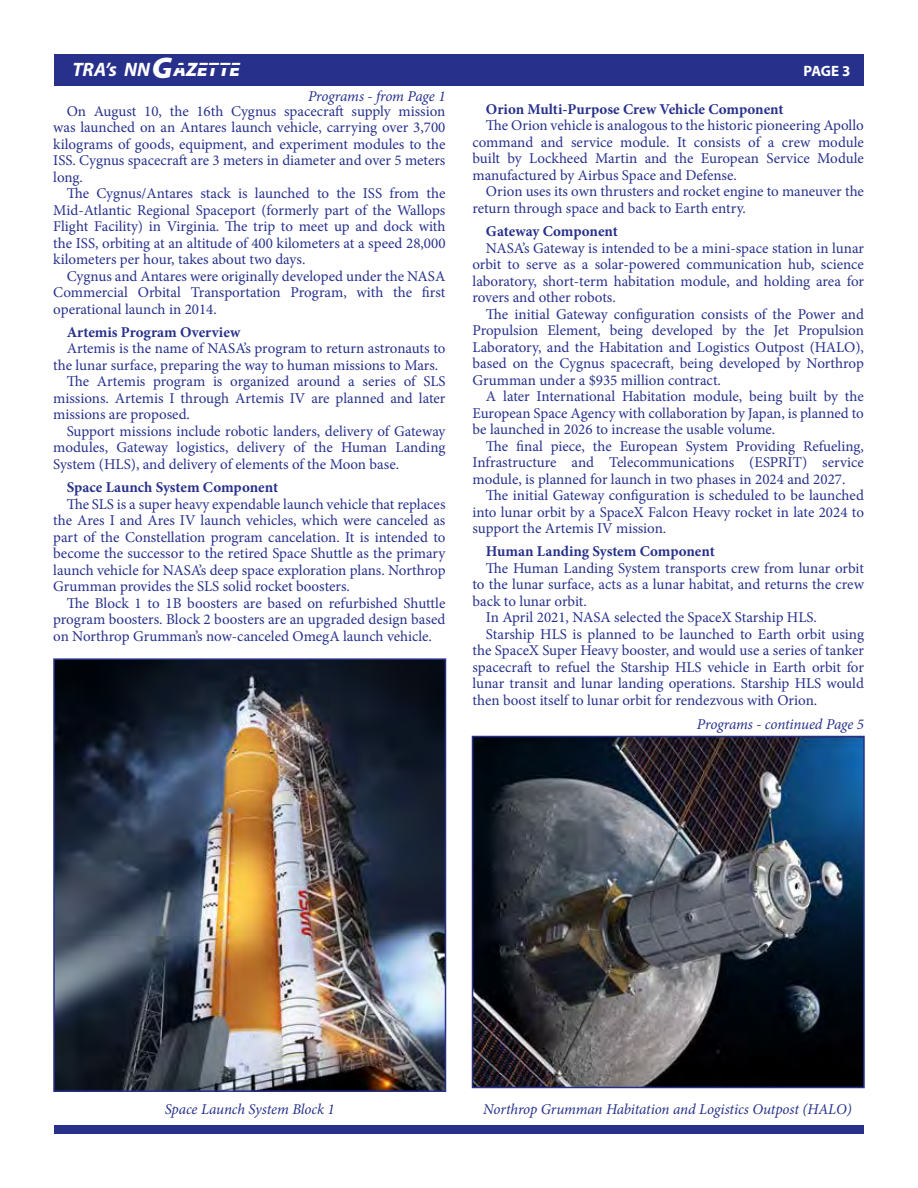
<style>
.page{position:relative;width:918px;height:1188px;background:#fff}
.page>*{position:absolute;margin:0;border:0;box-sizing:border-box;transform-origin:0 0}
.t1{font:italic 700 19.5px "Myriad Pro";color:#fff}
.t2{font:15px "Minion Pro";color:#27318b}
.t3{font:700 15px "Minion Pro";color:#27318b}
.t4{font:italic 15px "Minion Pro";letter-spacing:-.01em;color:#27318b}
.t5{font:700 15px "Myriad Pro";color:#fff}
.s1{font-weight:900;font-size:30px}
.s2{font-weight:900}
</style>
<div class="page">
<div style="left:54px;top:1125px;width:810px;height:9px;background:#27318b"></div>
<div style="left:54px;top:54px;width:810px;height:32px;background:#27318b"></div>
<img style="left:56px;top:661px;width:387px;height:428px">
<div style="left:53px;top:658px;width:393px;height:434px;border:2px solid #27318b"></div>
<img style="left:475px;top:739px;width:387px;height:346px">
<div style="left:472px;top:736px;width:393px;height:352px;border:2px solid #27318b"></div>
<p class="t1" style="left:72px;top:57px;width:169px">TRA’s NN<span class="s1">G</span><span class="s2">AZETTE</span></p>
<p class="t5" style="left:804px;top:61px;width:48px">PAGE 3</p>
<p class="t4" style="left:308px;top:86px;width:139px">Programs - from Page 1</p>
<p class="t3" style="left:486px;top:99px;width:299px">Orion Multi-Purpose Crew Vehicle Component</p>
<p class="t2" style="left:486px;top:116px;width:379px">The Orion vehicle is analogous to the historic pioneering Apollo</p>
<p class="t2" style="left:472px;top:132px;width:393px">command and service module. It consists of a crew module</p>
<p class="t2" style="left:472px;top:149px;width:393px">built by Lockheed Martin and the European Service Module</p>
<p class="t2" style="left:472px;top:165px;width:266px">manufactured by Airbus Space and Defense.</p>
<p class="t2" style="left:486px;top:182px;width:380px">Orion uses its own thrusters and rocket engine to maneuver the</p>
<p class="t2" style="left:472px;top:198px;width:275px">return through space and back to Earth entry.</p>
<p class="t3" style="left:486px;top:221px;width:133px">Gateway Component</p>
<p class="t2" style="left:486px;top:238px;width:380px">NASA’s Gateway is intended to be a mini-space station in lunar</p>
<p class="t2" style="left:472px;top:254px;width:393px">orbit to serve as a solar-powered communication hub, science</p>
<p class="t2" style="left:472px;top:271px;width:393px">laboratory, short-term habitation module, and holding area for</p>
<p class="t2" style="left:472px;top:287px;width:145px">rovers and other robots.</p>
<p class="t2" style="left:486px;top:304px;width:380px">The initial Gateway configuration consists of the Power and</p>
<p class="t2" style="left:472px;top:320px;width:393px">Propulsion Element, being developed by the Jet Propulsion</p>
<p class="t2" style="left:472px;top:337px;width:393px">Laboratory, and the Habitation and Logistics Outpost (HALO),</p>
<p class="t2" style="left:472px;top:353px;width:393px">based on the Cygnus spacecraft, being developed by Northrop</p>
<p class="t2" style="left:472px;top:370px;width:250px">Grumman under a $935 million contract.</p>
<p class="t2" style="left:486px;top:386px;width:379px">A later International Habitation module, being built by the</p>
<p class="t2" style="left:472px;top:403px;width:393px">European Space Agency with collaboration by Japan, is planned to</p>
<p class="t2" style="left:472px;top:419px;width:304px">be launched in 2026 to increase the usable volume.</p>
<p class="t2" style="left:486px;top:436px;width:379px">The final piece, the European System Providing Refueling,</p>
<p class="t2" style="left:472px;top:452px;width:393px">Infrastructure and Telecommunications (ESPRIT) service</p>
<p class="t2" style="left:472px;top:469px;width:375px">module, is planned for launch in two phases in 2024 and 2027.</p>
<p class="t2" style="left:486px;top:485px;width:379px">The initial Gateway configuration is scheduled to be launched</p>
<p class="t2" style="left:472px;top:502px;width:393px">into lunar orbit by a SpaceX Falcon Heavy rocket in late 2024 to</p>
<p class="t2" style="left:472px;top:518px;width:195px">support the Artemis IV mission.</p>
<p class="t3" style="left:486px;top:541px;width:230px">Human Landing System Component</p>
<p class="t2" style="left:486px;top:558px;width:380px">The Human Landing System transports crew from lunar orbit</p>
<p class="t2" style="left:472px;top:575px;width:393px">to the lunar surface, acts as a lunar habitat, and returns the crew</p>
<p class="t2" style="left:472px;top:591px;width:116px">back to lunar orbit.</p>
<p class="t2" style="left:486px;top:608px;width:333px">In April 2021, NASA selected the SpaceX Starship HLS.</p>
<p class="t2" style="left:486px;top:624px;width:380px">Starship HLS is planned to be launched to Earth orbit using</p>
<p class="t2" style="left:472px;top:641px;width:393px">the SpaceX Super Heavy booster, and would use a series of tanker</p>
<p class="t2" style="left:472px;top:657px;width:393px">spacecraft to refuel the Starship HLS vehicle in Earth orbit for</p>
<p class="t2" style="left:472px;top:674px;width:393px">lunar transit and lunar landing operations. Starship HLS would</p>
<p class="t2" style="left:472px;top:690px;width:346px">then boost itself to lunar orbit for rendezvous with Orion.</p>
<p class="t2" style="left:67px;top:101px;width:380px">On August 10, the 16th Cygnus spacecraft supply mission</p>
<p class="t2" style="left:53px;top:117px;width:394px">was launched on an Antares launch vehicle, carrying over 3,700</p>
<p class="t2" style="left:53px;top:134px;width:394px">kilograms of goods, equipment, and experiment modules to the</p>
<p class="t2" style="left:53px;top:150px;width:394px">ISS. Cygnus spacecraft are 3 meters in diameter and over 5 meters</p>
<p class="t2" style="left:53px;top:167px;width:31px">long.</p>
<p class="t2" style="left:67px;top:183px;width:380px">The Cygnus/Antares stack is launched to the ISS from the</p>
<p class="t2" style="left:53px;top:200px;width:394px">Mid-Atlantic Regional Spaceport (formerly part of the Wallops</p>
<p class="t2" style="left:53px;top:216px;width:394px">Flight Facility) in Virginia. The trip to meet up and dock with</p>
<p class="t2" style="left:53px;top:233px;width:394px">the ISS, orbiting at an altitude of 400 kilometers at a speed 28,000</p>
<p class="t2" style="left:53px;top:249px;width:254px">kilometers per hour, takes about two days.</p>
<p class="t2" style="left:67px;top:266px;width:380px">Cygnus and Antares were originally developed under the NASA</p>
<p class="t2" style="left:53px;top:282px;width:394px">Commercial Orbital Transportation Program, with the first</p>
<p class="t2" style="left:53px;top:299px;width:165px">operational launch in 2014.</p>
<p class="t3" style="left:67px;top:321px;width:175px">Artemis Program Overview</p>
<p class="t2" style="left:67px;top:338px;width:380px">Artemis is the name of NASA’s program to return astronauts to</p>
<p class="t2" style="left:53px;top:355px;width:387px">the lunar surface, preparing the way to human missions to Mars.</p>
<p class="t2" style="left:67px;top:371px;width:380px">The Artemis program is organized around a series of SLS</p>
<p class="t2" style="left:53px;top:388px;width:394px">missions. Artemis I through Artemis IV are planned and later</p>
<p class="t2" style="left:53px;top:404px;width:138px">missions are proposed.</p>
<p class="t2" style="left:67px;top:421px;width:380px">Support missions include robotic landers, delivery of Gateway</p>
<p class="t2" style="left:53px;top:437px;width:394px">modules, Gateway logistics, delivery of the Human Landing</p>
<p class="t2" style="left:53px;top:454px;width:347px">System (HLS), and delivery of elements of the Moon base.</p>
<p class="t3" style="left:67px;top:477px;width:213px">Space Launch System Component</p>
<p class="t2" style="left:67px;top:494px;width:380px">The SLS is a super heavy expendable launch vehicle that replaces</p>
<p class="t2" style="left:53px;top:510px;width:394px">the Ares I and Ares IV launch vehicles, which were canceled as</p>
<p class="t2" style="left:53px;top:527px;width:394px">part of the Constellation program cancelation. It is intended to</p>
<p class="t2" style="left:53px;top:543px;width:394px">become the successor to the retired Space Shuttle as the primary</p>
<p class="t2" style="left:53px;top:560px;width:394px">launch vehicle for NASA’s deep space exploration plans. Northrop</p>
<p class="t2" style="left:53px;top:576px;width:298px">Grumman provides the SLS solid rocket boosters.</p>
<p class="t2" style="left:67px;top:593px;width:380px">The Block 1 to 1B boosters are based on refurbished Shuttle</p>
<p class="t2" style="left:53px;top:609px;width:394px">program boosters. Block 2 boosters are an upgraded design based</p>
<p class="t2" style="left:53px;top:626px;width:380px">on Northrop Grumman’s now-canceled OmegA launch vehicle.</p>
<p class="t4" style="left:697px;top:714px;width:169px">Programs - continued Page 5</p>
<p class="t4" style="left:165px;top:1099px;width:172px">Space Launch System Block 1</p>
<p class="t4" style="left:483px;top:1099px;width:370px">Northrop Grumman Habitation and Logistics Outpost (HALO)</p>
</div>
